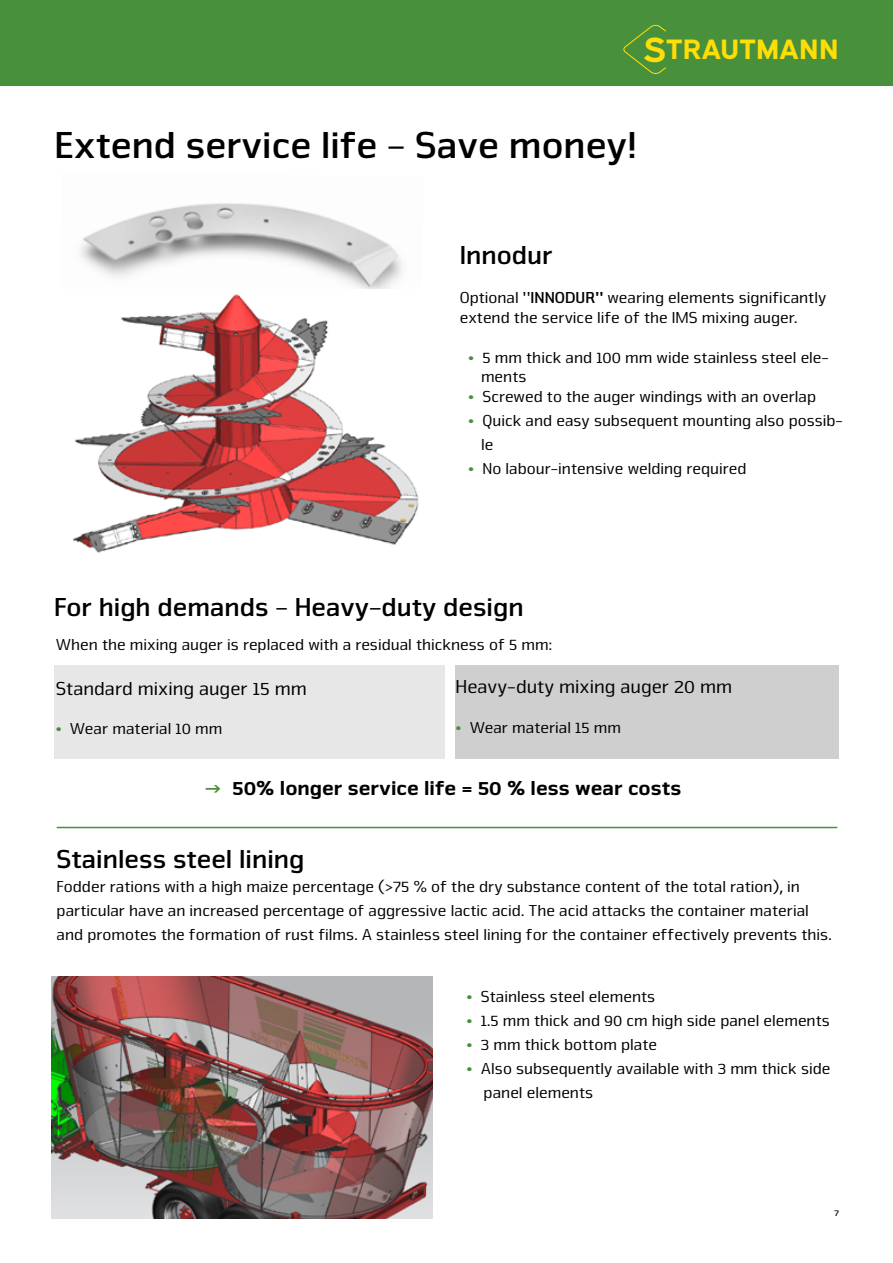
<style>
.page{position:relative;width:893px;height:1263px;background:#fff}
.page>*{position:absolute;margin:0;border:0;box-sizing:border-box;transform-origin:0 0}
.t1{font:700 39px "Nuri Pro";color:#000}
.t2{font:700 28.05px "Expressway Rg";color:#ffdd06}
.t3{font:700 27px "Nuri Pro";color:#000}
.t4{font:900 21px "Nuri Pro";color:#000}
.t5{font:19.5px "Nuri Pro";color:#000}
.t6{font:16.5px/24px "Nuri Pro";color:#000}
.t7{font:700 9px "Nuri Pro";color:#000}
.s1{font-size:35.1px}
.s2{font-weight:700}
.s3{font-weight:700;color:#48903c}
.s4{color:#48903c}
</style>
<div class="page">
<div style="left:0;top:0;width:893px;height:86px;background:#48903c"></div>
<svg style="left:623px;top:24px;width:43px;height:50px"></svg>
<img style="left:80px;top:203px;width:323px;height:86px">
<div style="left:455px;top:665px;width:384px;height:94px;background:#cfcfcf"></div>
<div style="left:54px;top:665px;width:391px;height:94px;background:#e7e7e7"></div>
<img style="left:51px;top:977px;width:382px;height:241px">
<img style="left:73px;top:294px;width:346px;height:259px">
<hr style="left:57px;top:827px;width:780px;height:1px;background:#48903c">
<h2 class="t2" style="left:643px;top:27px;width:197px"><span class="s1">S</span>TRAUTMANN</h2>
<h1 class="t1" style="left:54px;top:122px;width:584px">Extend service life - Save money!</h1>
<h3 class="t3" style="left:460px;top:239px;width:94px">Innodur</h3>
<p class="t6" style="left:460px;top:288px;width:368px;line-height:19.8px">Optional "<span class="s2">INNODUR"</span> wearing elements significantly extend the service life of the IMS mixing auger.</p>
<p class="t6" style="left:481px;top:348px;width:349px;line-height:19.5px;text-indent:-13px"><span class="s3">•</span> 5 mm thick and 100 mm wide stainless steel ele&shy;ments</p>
<p class="t6" style="left:468px;top:384px;width:349px"><span class="s3">•</span> Screwed to the auger windings with an overlap</p>
<p class="t6" style="left:481px;top:408px;width:363px;text-indent:-13px"><span class="s3">•</span> Quick and easy subsequent mounting also possib&shy;le</p>
<p class="t6" style="left:468px;top:456px;width:280px"><span class="s3">•</span> No labour-intensive welding required</p>
<h3 class="t3" style="left:54px;top:591px;width:471px">For high demands - Heavy-duty design</h3>
<p class="t6" style="left:56px;top:632px;width:498px">When the mixing auger is replaced with a residual thickness of 5 mm:</p>
<p class="t5" style="left:56px;top:677px;width:253px">Standard mixing auger 15 mm</p>
<p class="t6" style="left:56px;top:717px;width:168px"><span class="s3">•</span> Wear material 10 mm</p>
<p class="t5" style="left:455px;top:676px;width:278px">Heavy-duty mixing auger 20 mm</p>
<p class="t6" style="left:455px;top:716px;width:167px"><span class="s3">•</span> Wear material 15 mm</p>
<p class="t4" style="left:204px;top:776px;width:479px"><span class="s4">→</span> 50% longer service life = 50 % less wear costs</p>
<h3 class="t3" style="left:57px;top:842px;width:249px">Stainless steel lining</h3>
<p class="t6" style="left:57px;top:874px;width:776px">Fodder rations with a high maize percentage (&gt;75 % of the dry substance content of the total ration), in particular have an increased percentage of aggressive lactic acid. The acid attacks the container material and promotes the formation of rust films. A stainless steel lining for the container effectively prevents this.</p>
<p class="t6" style="left:467px;top:985px;width:190px"><span class="s3">•</span> Stainless steel elements</p>
<p class="t6" style="left:467px;top:1009px;width:365px"><span class="s3">•</span> 1.5 mm thick and 90 cm high side panel elements</p>
<p class="t6" style="left:467px;top:1033px;width:192px"><span class="s3">•</span> 3 mm thick bottom plate</p>
<p class="t6" style="left:484px;top:1057px;width:348px;text-indent:-17px"><span class="s3">•</span> Also subsequently available with 3 mm thick side panel elements</p>
<p class="t7" style="left:834px;top:1208px;width:6px">7</p>
</div>
